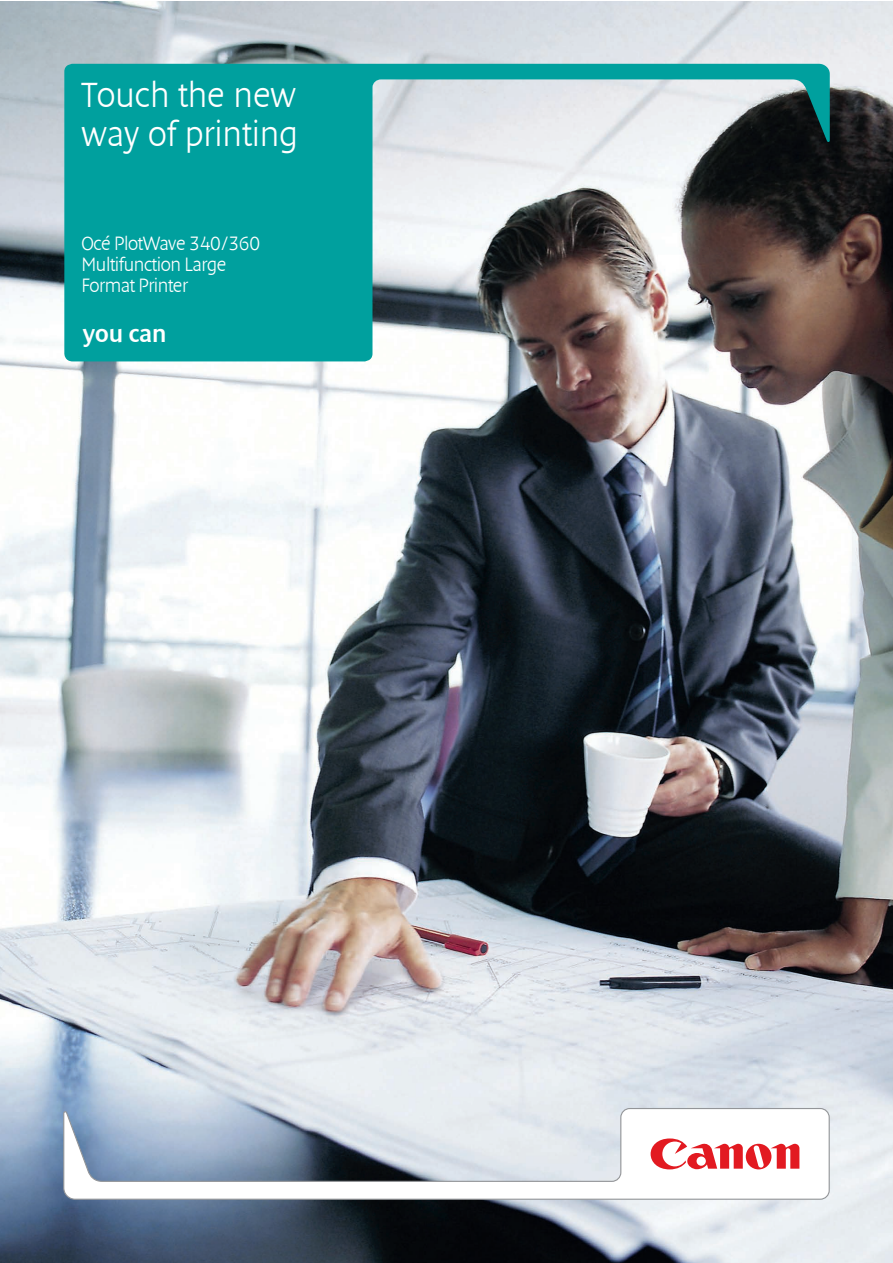
<style>
.page{position:relative;width:893px;height:1263px;background:#fff}
.page>*{position:absolute;margin:0;border:0;box-sizing:border-box;transform-origin:0 0}
.t1{font:300 36px/39px "Denda New";color:#fff}
.t2{font:24.9px "Denda New";color:#fff}
.t3{font:300 19.5px/21px "Denda New";letter-spacing:-.02em;color:#fff}
</style>
<div class="page">
<img style="left:0;top:1px;width:892px;height:1262px">
<svg style="left:63px;top:1107px;width:767px;height:93px"></svg>
<svg style="left:651px;top:1138px;width:148px;height:31px"></svg>
<svg style="left:64px;top:64px;width:766px;height:297px;background:#589c9b"></svg>
<h1 class="t1" style="left:81px;top:76px;width:218px">Touch the new way of printing</h1>
<p class="t3" style="left:81px;top:233px;width:180px">Océ PlotWave 340/360<br>Multifunction Large<br>Format Printer</p>
<p class="t2" style="left:83px;top:320px;width:85px">you can</p>
</div>
